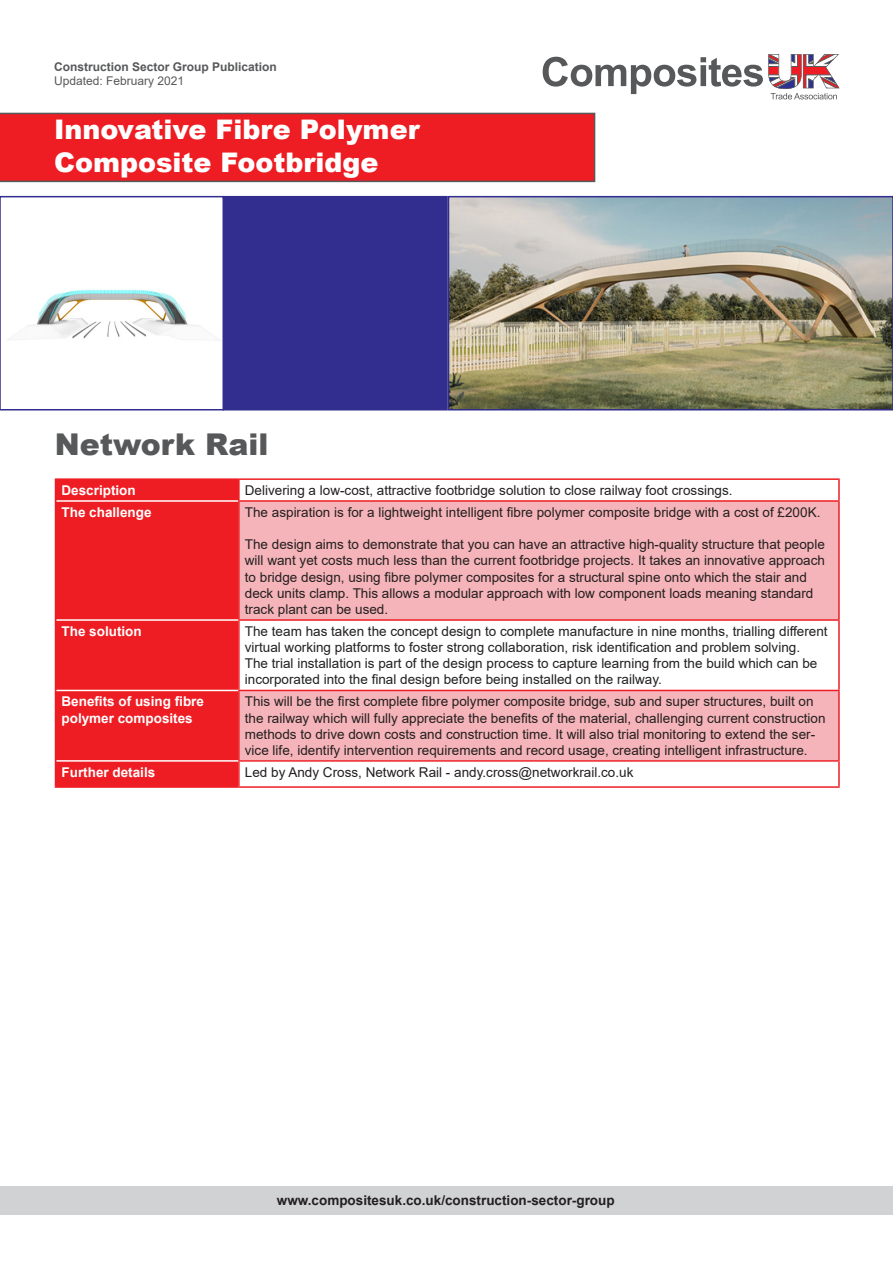
<style>
.page{position:relative;width:893px;height:1263px;background:#fff}
.page>*{position:absolute;margin:0;border:0;box-sizing:border-box;transform-origin:0 0}
.t1{font:900 30px "Arial";color:#57585a}
.t2{font:900 27px "Arial";color:#fff}
.t3{font:13.5px/16.2px "Arial";color:#231f20}
.t4{font:700 13.5px/16.2px "Arial";color:#fff}
.t5{font:700 13.5px "Arial";color:#231f20}
.t6{font:700 12px "Arial";color:#57585a}
.t7{font:12px "Arial";color:#57585a}
</style>
<div class="page">
<svg style="left:543px;top:54px;width:296px;height:45px"></svg>
<div style="left:0;top:113px;width:595px;height:69px;background:#ee1d23"></div>
<img style="left:7px;top:289px;width:213px;height:52px">
<div style="left:0;top:196px;width:224px;height:214px;border:2px solid #322e8f"></div>
<img style="left:451px;top:199px;width:439px;height:208px">
<div style="left:448px;top:196px;width:445px;height:214px;border:2px solid #322e8f"></div>
<div style="left:56px;top:480px;width:182px;height:306px;background:#ee1d23"></div>
<div style="left:239px;top:501px;width:600px;height:119px;background:#f5b4b9"></div>
<div style="left:239px;top:690px;width:600px;height:71px;background:#f5b4b9"></div>
<hr style="left:55px;top:478px;width:184px;height:2px;background:#ee1d23">
<hr style="left:55px;top:786px;width:184px;height:2px;background:#ee1d23">
<hr style="left:56px;top:500px;width:182px;height:2px;background:#fff">
<hr style="left:56px;top:619px;width:182px;height:2px;background:#fff">
<hr style="left:56px;top:690px;width:182px;height:1px;background:#fff">
<hr style="left:56px;top:760px;width:182px;height:2px;background:#fff">
<hr style="left:838px;top:480px;width:2px;height:20px;background:#ee1d23">
<hr style="left:238px;top:500px;width:602px;height:2px;background:#ee1d23">
<hr style="left:838px;top:502px;width:2px;height:117px;background:#ee1d23">
<hr style="left:238px;top:619px;width:602px;height:2px;background:#ee1d23">
<hr style="left:838px;top:621px;width:2px;height:69px;background:#ee1d23">
<hr style="left:238px;top:690px;width:602px;height:1px;background:#ee1d23">
<hr style="left:838px;top:691px;width:2px;height:69px;background:#ee1d23">
<hr style="left:238px;top:760px;width:602px;height:2px;background:#ee1d23">
<hr style="left:838px;top:762px;width:2px;height:24px;background:#ee1d23">
<hr style="left:239px;top:786px;width:601px;height:2px;background:#ee1d23">
<svg style="left:55px;top:480px;width:1px;height:21px"></svg>
<hr style="left:238px;top:480px;width:2px;height:20px;background:#ee1d23">
<hr style="left:55px;top:501px;width:1px;height:119px;background:#ee1d23">
<hr style="left:238px;top:502px;width:2px;height:117px;background:#ee1d23">
<hr style="left:55px;top:620px;width:1px;height:70px;background:#ee1d23">
<hr style="left:238px;top:621px;width:2px;height:69px;background:#ee1d23">
<hr style="left:55px;top:690px;width:1px;height:71px;background:#ee1d23">
<hr style="left:238px;top:691px;width:2px;height:69px;background:#ee1d23">
<svg style="left:55px;top:761px;width:1px;height:25px"></svg>
<hr style="left:238px;top:762px;width:2px;height:24px;background:#ee1d23">
<hr style="left:239px;top:478px;width:601px;height:2px;background:#ee1d23">
<div style="left:0;top:1186px;width:893px;height:28px;background:#d1d2d4"></div>
<div style="left:223px;top:196px;width:225px;height:214px;background:#322e8f"></div>
<p class="t6" style="left:54px;top:58px;width:224px">Construction Sector Group Publication</p>
<p class="t7" style="left:54px;top:73px;width:132px">Updated: February 2021</p>
<p class="t2" style="left:54px;top:110px;width:367px">Innovative Fibre Polymer</p>
<p class="t2" style="left:54px;top:143px;width:326px">Composite Footbridge</p>
<p class="t1" style="left:55px;top:422px;width:215px">Network Rail</p>
<p class="t4" style="left:62px;top:482px;width:76px">Description</p>
<p class="t3" style="left:245px;top:482px;width:489px">Delivering a low-cost, attractive footbridge solution to close railway foot crossings.</p>
<p class="t4" style="left:62px;top:504px;width:92px">The challenge</p>
<p class="t3" style="left:245px;top:504px;width:577px">The aspiration is for a lightweight intelligent fibre polymer composite bridge with a cost of £200K.</p>
<p class="t3" style="left:245px;top:536px;width:582px">The design aims to demonstrate that you can have an attractive high-quality structure that people will want yet costs much less than the current footbridge projects. It takes an innovative approach to bridge design, using fibre polymer composites for a structural spine onto which the stair and deck units clamp. This allows a modular approach with low component loads meaning standard track plant can be used.</p>
<p class="t4" style="left:62px;top:623px;width:82px">The solution</p>
<p class="t3" style="left:245px;top:623px;width:584px">The team has taken the concept design to complete manufacture in nine months, trialling different virtual working platforms to foster strong collaboration, risk identification and problem solving.<br>The trial installation is part of the design process to capture learning from the build which can be incorporated into the final design before being installed on the railway.</p>
<p class="t4" style="left:62px;top:694px;width:144px">Benefits of using fibre polymer composites</p>
<p class="t3" style="left:245px;top:693px;width:582px">This will be the first complete fibre polymer composite bridge, sub and super structures, built on the railway which will fully appreciate the benefits of the material, challenging current construction methods to drive down costs and construction time. It will also trial monitoring to extend the ser&shy;vice life, identify intervention requirements and record usage, creating intelligent infrastructure.</p>
<p class="t4" style="left:62px;top:764px;width:95px">Further details</p>
<p class="t3" style="left:245px;top:764px;width:390px">Led by Andy Cross, Network Rail - andy.cross@networkrail.co.uk</p>
<p class="t5" style="left:277px;top:1191px;width:339px">www.compositesuk.co.uk/construction-sector-group</p>
</div>
